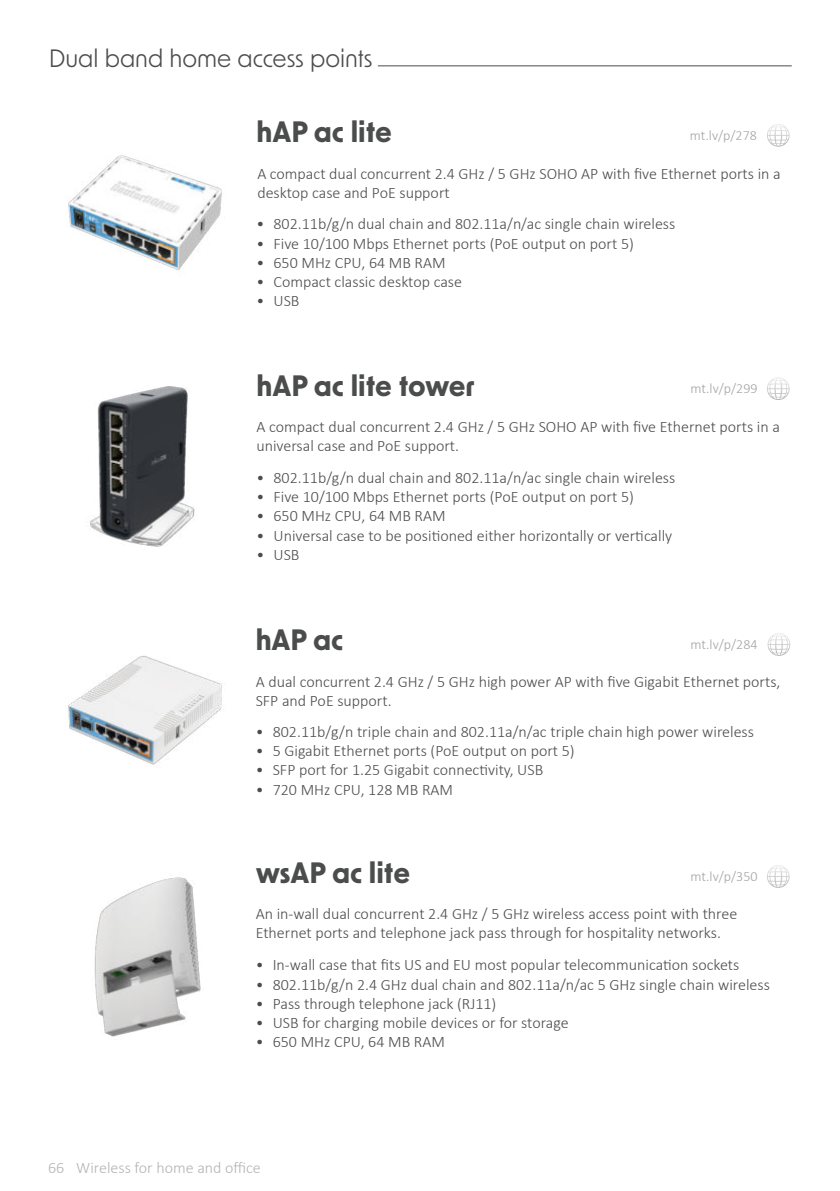
<style>
.page{position:relative;width:840px;height:1191px;background:#fff}
.page>*{position:absolute;margin:0;border:0;box-sizing:border-box;transform-origin:0 0}
.t1{font:700 28px "New Order";color:#4b4c4c}
.t2{font:24px "New Order";color:#4b4c4c}
.t3{font:300 16px/19.2px "Calibri";color:#4b4c4c}
.t4{font:300 16px "Calibri";color:#b2b4b5}
.t5{font:300 14px "Calibri";color:#a5a1a2}
</style>
<div class="page">
<img style="left:68px;top:155px;width:154px;height:116px">
<svg style="left:767px;top:124px;width:22px;height:23px"></svg>
<img style="left:90px;top:386px;width:105px;height:161px">
<svg style="left:767px;top:377px;width:22px;height:23px"></svg>
<img style="left:68px;top:656px;width:157px;height:109px">
<svg style="left:767px;top:633px;width:22px;height:23px"></svg>
<img style="left:94px;top:877px;width:107px;height:160px">
<svg style="left:767px;top:865px;width:22px;height:23px"></svg>
<hr style="left:377px;top:65px;width:414px;height:1px;background:#4b4c4c">
<h2 class="t2" style="left:49px;top:48px;width:325px">Dual band home access points</h2>
<h1 class="t1" style="left:256px;top:120px;width:137px">hAP ac lite</h1>
<p class="t5" style="left:689px;top:130px;width:68px">mt.lv/p/278</p>
<p class="t3" style="left:257px;top:164px;width:524px">A compact dual concurrent 2.4 GHz / 5 GHz SOHO AP with five Ethernet ports in a desktop case and PoE support</p>
<p class="t3" style="left:256px;top:215px;width:420px">• 802.11b/g/n dual chain and 802.11a/n/ac single chain wireless</p>
<p class="t3" style="left:256px;top:235px;width:379px">• Five 10/100 Mbps Ethernet ports (PoE output on port 5)</p>
<p class="t3" style="left:256px;top:254px;width:191px">• 650 MHz CPU, 64 MB RAM</p>
<p class="t3" style="left:256px;top:273px;width:207px">• Compact classic desktop case</p>
<p class="t3" style="left:256px;top:292px;width:44px">• USB</p>
<h1 class="t1" style="left:256px;top:374px;width:220px">hAP ac lite tower</h1>
<p class="t5" style="left:690px;top:383px;width:68px">mt.lv/p/299</p>
<p class="t3" style="left:256px;top:417px;width:524px">A compact dual concurrent 2.4 GHz / 5 GHz SOHO AP with five Ethernet ports in a universal case and PoE support.</p>
<p class="t3" style="left:256px;top:469px;width:420px">• 802.11b/g/n dual chain and 802.11a/n/ac single chain wireless</p>
<p class="t3" style="left:256px;top:488px;width:379px">• Five 10/100 Mbps Ethernet ports (PoE output on port 5)</p>
<p class="t3" style="left:256px;top:507px;width:191px">• 650 MHz CPU, 64 MB RAM</p>
<p class="t3" style="left:256px;top:526px;width:417px">• Universal case to be positioned either horizontally or vertically</p>
<p class="t3" style="left:256px;top:546px;width:44px">• USB</p>
<h1 class="t1" style="left:255px;top:628px;width:89px">hAP ac</h1>
<p class="t5" style="left:690px;top:639px;width:68px">mt.lv/p/284</p>
<p class="t3" style="left:255px;top:671px;width:526px">A dual concurrent 2.4 GHz / 5 GHz high power AP with five Gigabit Ethernet ports,<br>SFP and PoE support.</p>
<p class="t3" style="left:255px;top:723px;width:499px">• 802.11b/g/n triple chain and 802.11a/n/ac triple chain high power wireless</p>
<p class="t3" style="left:255px;top:742px;width:320px">• 5 Gigabit Ethernet ports (PoE output on port 5)</p>
<p class="t3" style="left:255px;top:761px;width:289px">• SFP port for 1.25 Gigabit connectivity, USB</p>
<p class="t3" style="left:255px;top:780px;width:199px">• 720 MHz CPU, 128 MB RAM</p>
<h1 class="t1" style="left:255px;top:861px;width:156px">wsAP ac lite</h1>
<p class="t5" style="left:690px;top:871px;width:68px">mt.lv/p/350</p>
<p class="t3" style="left:255px;top:905px;width:483px">An in-wall dual concurrent 2.4 GHz / 5 GHz wireless access point with three<br>Ethernet ports and telephone jack pass through for hospitality networks.</p>
<p class="t3" style="left:255px;top:956px;width:485px">• In-wall case that fits US and EU most popular telecommunication sockets</p>
<p class="t3" style="left:255px;top:975px;width:515px">• 802.11b/g/n 2.4 GHz dual chain and 802.11a/n/ac 5 GHz single chain wireless</p>
<p class="t3" style="left:255px;top:994px;width:242px">• Pass through telephone jack (RJ11)</p>
<p class="t3" style="left:255px;top:1014px;width:314px">• USB for charging mobile devices or for storage</p>
<p class="t3" style="left:255px;top:1033px;width:191px">• 650 MHz CPU, 64 MB RAM</p>
<p class="t4" style="left:48px;top:1161px;width:214px">66 Wireless for home and office</p>
</div>
